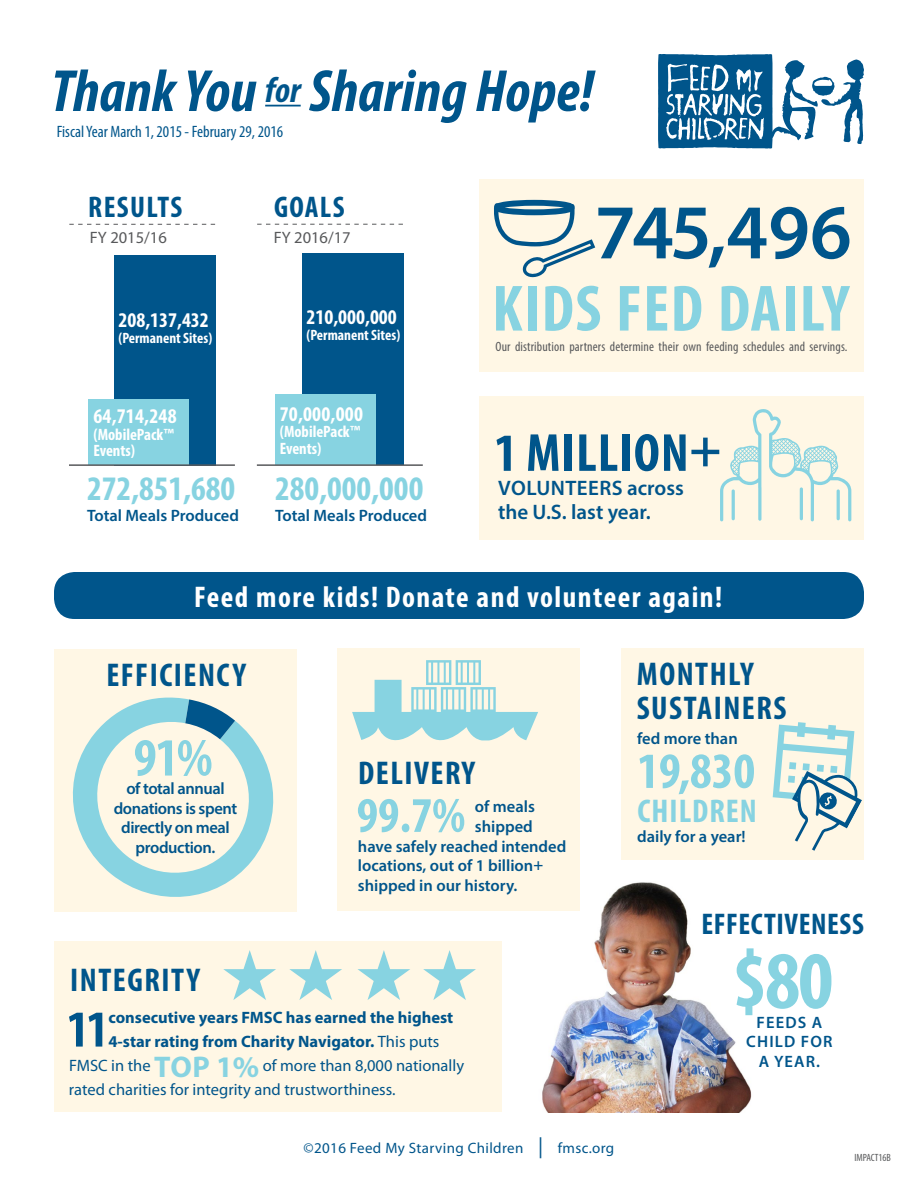
<style>
.page{position:relative;width:918px;height:1188px;background:#fff}
.page>*{position:absolute;margin:0;border:0;box-sizing:border-box;transform-origin:0 0}
.t1{font:700 condensed 82.5px "Myriad Pro";color:#87d3e1}
.t2{font:600 78px "Myriad Pro";letter-spacing:-.025em;color:#00558b}
.t3{font:700 condensed 66px "Myriad Pro";letter-spacing:.02em;color:#87d3e1}
.t4{font:italic 700 condensed 60px "Myriad Pro";color:#00558b}
.t5{font:700 condensed 54px "Myriad Pro";letter-spacing:.02em;color:#00558b}
.t6{font:700 condensed 54px "Myriad Pro";color:#87d3e1}
.t7{font:700 condensed 52.05px "Myriad Pro";color:#00558b}
.t8{font:700 condensed 51px "Myriad Pro";color:#87d3e1}
.t9{font:700 condensed 50.1px "Myriad Pro";color:#87d3e1}
.t10{font:700 condensed 34.5px "Myriad Pro";color:#87d3e1}
.t11{font:700 condensed 33px/34.5px "Myriad Pro";letter-spacing:.045em;color:#00558b}
.t12{font:700 condensed 33px "Myriad Pro";letter-spacing:.03em;color:#87d3e1}
.t13{font:700 condensed 30px "Myriad Pro";letter-spacing:.05em;color:#fff}
.t14{font:700 condensed 30px "Myriad Pro";letter-spacing:.02em;color:#00558b}
.t15{font:700 condensed 30px "Myriad Pro";letter-spacing:.045em;color:#00558b}
.t16{font:700 condensed 21px "Myriad Pro";color:#fff}
.t17{font:600 21px/24px "Myriad Pro";color:#00558b}
.t18{font:600 16.5px "Myriad Pro";color:#00558b}
.t19{font:16.5px "Myriad Pro";color:#00558b}
.t20{font:700 16.5px "Myriad Pro";color:#00558b}
.t21{font:600 16.5px/19.5px "Myriad Pro";letter-spacing:-.025em;color:#00558b;text-align:center}
.t22{font:700 condensed 16.5px/16.5px "Myriad Pro";color:#fff}
.t23{font:condensed 16.5px "Myriad Pro";color:#00558b}
.t24{font:600 16.5px/19.5px "Myriad Pro";letter-spacing:.07em;color:#00558b;text-align:center}
.t25{font:16.5px "Myriad Pro";color:#58595b}
.t26{font:15px "Myriad Pro";letter-spacing:.025em;color:#00558b}
.t27{font:700 condensed 15px "Myriad Pro";color:#fff}
.t28{font:condensed 13.5px "Myriad Pro";letter-spacing:.01em;color:#58595b}
.t29{font:condensed 10.5px "Myriad Pro";color:#58595b}
.s1{font-size:36px}
.s2{font-weight:600;font-stretch:normal}
.s3{font-weight:400}
.s4{font-weight:700;font-size:30px;color:#87d3e1}
.s5{font-size:21px}
</style>
<div class="page">
<img style="left:542px;top:882px;width:210px;height:230px">
<div style="left:621px;top:649px;width:243px;height:211px;background:#fff7e5"></div>
<div style="left:54px;top:649px;width:243px;height:263px;background:#fff7e5"></div>
<div style="left:54px;top:941px;width:447px;height:171px;background:#fff7e5"></div>
<div style="left:338px;top:648px;width:242px;height:263px;background:#fff7e5"></div>
<div style="left:479px;top:179px;width:385px;height:193px;background:#fff7e5"></div>
<div style="left:479px;top:396px;width:385px;height:144px;background:#fff7e5"></div>
<hr style="left:265px;top:105px;width:36px;height:1px;background:#00558b">
<svg style="left:720px;top:409px;width:131px;height:112px"></svg>
<svg style="left:658px;top:54px;width:206px;height:95px"></svg>
<svg style="left:223px;top:950px;width:53px;height:50px"></svg>
<svg style="left:289px;top:950px;width:53px;height:50px"></svg>
<svg style="left:357px;top:950px;width:53px;height:50px"></svg>
<svg style="left:423px;top:950px;width:53px;height:50px"></svg>
<svg style="left:494px;top:200px;width:101px;height:78px"></svg>
<svg style="left:352px;top:660px;width:186px;height:81px"></svg>
<div style="left:114px;top:255px;width:101px;height:210px;background:#00558b"></div>
<div style="left:302px;top:253px;width:102px;height:212px;background:#00558b"></div>
<div style="left:88px;top:400px;width:101px;height:65px;background:#87d3e1"></div>
<div style="left:275px;top:394px;width:101px;height:71px;background:#87d3e1"></div>
<hr style="left:69px;top:464px;width:166px;height:2px;background:#58595b">
<hr style="left:257px;top:464px;width:166px;height:2px;background:#58595b">
<div style="left:54px;top:572px;width:810px;height:47px;background:#00558b;border-radius:20px"></div>
<svg style="left:69px;top:224px;width:146px;height:1px"></svg>
<svg style="left:257px;top:224px;width:146px;height:1px"></svg>
<svg style="left:72px;top:697px;width:202px;height:200px"></svg>
<svg style="left:88px;top:699px;width:171px;height:183px"></svg>
<svg style="left:773px;top:722px;width:89px;height:129px"></svg>
<h3 class="t4" style="left:51px;top:54px;width:544px">Thank You <span class="s1">for</span> Sharing Hope!</h3>
<p class="t23" style="left:57px;top:121px;width:228px">Fiscal Year March 1, 2015 - February 29, 2016</p>
<h3 class="t15" style="left:88px;top:189px;width:96px">RESULTS</h3>
<h3 class="t14" style="left:274px;top:188px;width:72px">GOALS</h3>
<p class="t25" style="left:90px;top:228px;width:78px">FY 2015/16</p>
<p class="t25" style="left:274px;top:228px;width:78px">FY 2016/17</p>
<p class="t16" style="left:119px;top:307px;width:92px">208,137,432</p>
<p class="t27" style="left:119px;top:329px;width:95px">(Permanent Sites)</p>
<p class="t16" style="left:93px;top:403px;width:85px">64,714,248</p>
<p class="t22" style="left:93px;top:426px;width:82px">(MobilePack<span class="s2">™<br></span>Events)</p>
<h3 class="t10" style="left:87px;top:467px;width:150px">272,851,680</h3>
<p class="t18" style="left:87px;top:505px;width:154px">Total Meals Produced</p>
<p class="t16" style="left:307px;top:304px;width:92px">210,000,000</p>
<p class="t27" style="left:307px;top:326px;width:95px">(Permanent Sites)</p>
<p class="t16" style="left:280px;top:401px;width:85px">70,000,000</p>
<p class="t22" style="left:280px;top:423px;width:82px">(MobilePack<span class="s2">™<br></span>Events)</p>
<h3 class="t10" style="left:275px;top:467px;width:150px">280,000,000</h3>
<p class="t18" style="left:275px;top:505px;width:154px">Total Meals Produced</p>
<h2 class="t2" style="left:594px;top:183px;width:259px">745,496</h2>
<h3 class="t3" style="left:492px;top:267px;width:358px">KIDS FED DAILY</h3>
<p class="t28" style="left:495px;top:339px;width:354px">Our distribution partners determine their own feeding schedules and servings.</p>
<h3 class="t5" style="left:494px;top:419px;width:229px">1 MILLION+</h3>
<p class="t17" style="left:498px;top:475px;width:187px">VOLUNTEERS across the U.S. last year.</p>
<h3 class="t13" style="left:194px;top:578px;width:529px">Feed more kids! Donate and volunteer again!</h3>
<h3 class="t11" style="left:106px;top:657px;width:141px">EFFICIENCY</h3>
<h3 class="t6" style="left:134px;top:724px;width:80px">91%</h3>
<p class="t21" style="left:114px;top:779px;width:125px">of total annual donations is spent directly on meal production.</p>
<h3 class="t11" style="left:70px;top:962px;width:131px">INTEGRITY</h3>
<h3 class="t11" style="left:358px;top:755px;width:119px">DELIVERY</h3>
<h3 class="t9" style="left:357px;top:784px;width:110px">99.7%</h3>
<p class="t18" style="left:475px;top:796px;width:61px">of meals</p>
<p class="t18" style="left:475px;top:816px;width:59px">shipped</p>
<p class="t18" style="left:358px;top:836px;width:210px">have safely reached intended</p>
<p class="t18" style="left:358px;top:855px;width:187px">locations, out of 1 billion+</p>
<p class="t18" style="left:358px;top:875px;width:161px">shipped in our history.</p>
<h3 class="t7" style="left:67px;top:997px;width:43px">11</h3>
<p class="t20" style="left:108px;top:1006px;width:346px">consecutive years FMSC has earned the highest</p>
<p class="t20" style="left:108px;top:1030px;width:333px">4-star rating from Charity Navigator. <span class="s3">This puts</span></p>
<p class="t19" style="left:69px;top:1055px;width:397px">FMSC in the <span class="s4">TOP 1%</span> of more than 8,000 nationally</p>
<p class="t19" style="left:69px;top:1079px;width:328px">rated charities for integrity and trustworthiness.</p>
<p class="t26" style="left:304px;top:1139px;width:312px">©2016 Feed My Starving Children <span class="s5">|</span> fmsc.org</p>
<h3 class="t11" style="left:637px;top:656px;width:151px">MONTHLY<br>SUSTAINERS</h3>
<p class="t18" style="left:637px;top:728px;width:102px">fed more than</p>
<h3 class="t8" style="left:637px;top:739px;width:119px">19,830</h3>
<h3 class="t12" style="left:638px;top:791px;width:121px">CHILDREN</h3>
<p class="t18" style="left:637px;top:826px;width:110px">daily for a year!</p>
<h3 class="t14" style="left:701px;top:905px;width:164px">EFFECTIVENESS</h3>
<h1 class="t1" style="left:732px;top:929px;width:103px">$80</h1>
<p class="t24" style="left:746px;top:1012px;width:88px">FEEDS A<br>CHILD FOR<br>A YEAR.</p>
<p class="t29" style="left:854px;top:1151px;width:38px">IMPACT16B</p>
</div>
